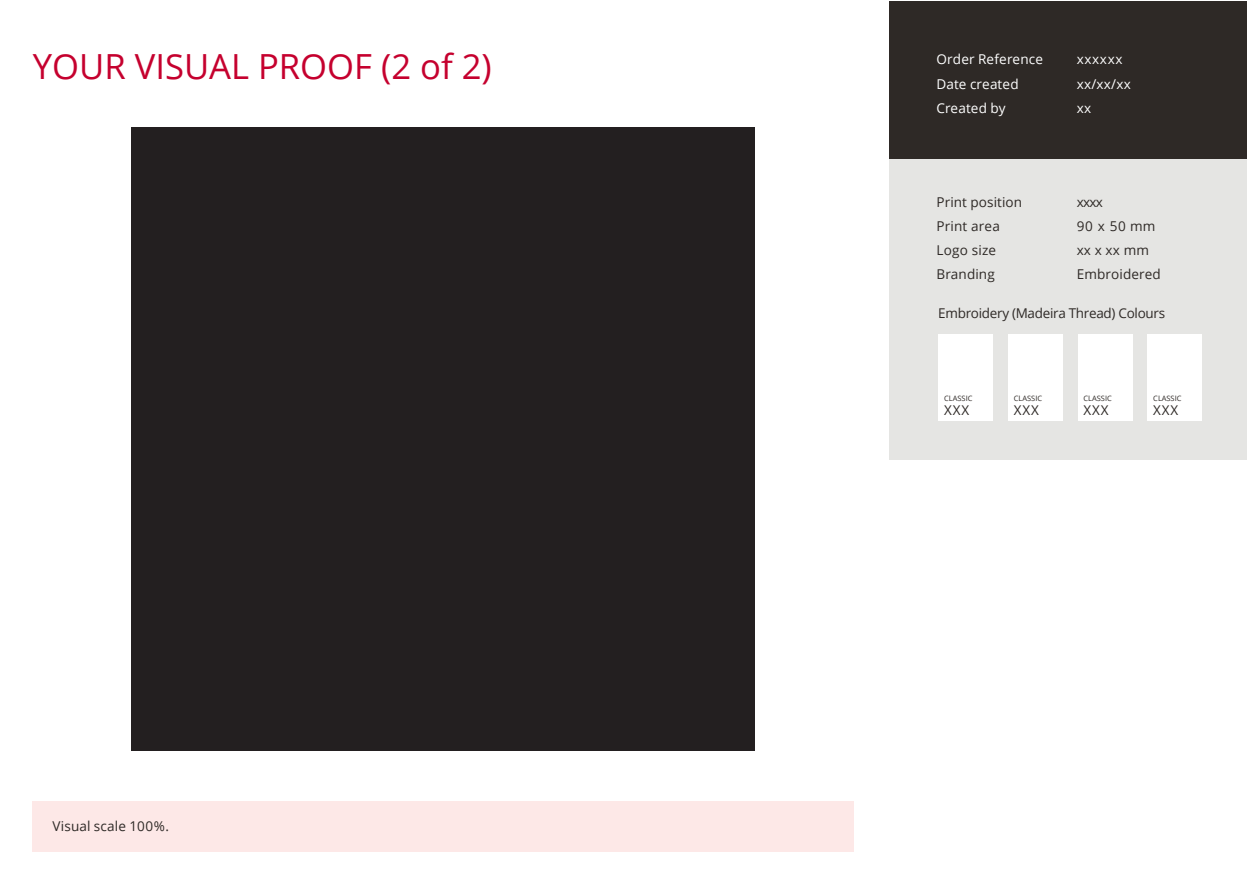
<style>
.page{position:relative;width:1247px;height:882px;background:#fff}
.page>*{position:absolute;margin:0;border:0;box-sizing:border-box;transform-origin:0 0}
.t1{font:34.6px "Open Sans";color:#c5002e}
.t2{font:13.5px/24.1px "Open Sans";letter-spacing:.01em;color:#2e2926}
.t3{font:13.5px/24.1px "Open Sans";letter-spacing:.01em;color:#fff}
.t4{font:13.5px "Open Sans";letter-spacing:-.02em;color:#2e2926}
.t5{font:13.5px/24.1px "Open Sans";letter-spacing:.05em;color:#fff}
.t6{font:7.5px "Open Sans";letter-spacing:-.005em;color:#2e2926}
</style>
<div class="page">
<div style="left:33px;top:801px;width:821px;height:51px;background:#fde8e7"></div>
<div style="left:889px;top:1px;width:358px;height:158px;background:#2e2926"></div>
<div style="left:889px;top:159px;width:358px;height:301px;background:#e5e5e3"></div>
<div style="left:938px;top:388px;width:55px;height:33px;background:#fff"></div>
<div style="left:938px;top:334px;width:55px;height:54px;background:#fff"></div>
<div style="left:1008px;top:334px;width:54px;height:54px;background:#fff"></div>
<div style="left:1008px;top:388px;width:54px;height:33px;background:#fff"></div>
<div style="left:1077px;top:334px;width:55px;height:54px;background:#fff"></div>
<div style="left:1077px;top:388px;width:55px;height:33px;background:#fff"></div>
<div style="left:1147px;top:334px;width:55px;height:54px;background:#fff"></div>
<div style="left:1147px;top:388px;width:55px;height:33px;background:#fff"></div>
<div style="left:131px;top:127px;width:624px;height:624px;background:#231f20"></div>
<h1 class="t1" style="left:33px;top:43px;width:460px">YOUR VISUAL PROOF (2 of 2)</h1>
<p class="t3" style="left:936px;top:47px;width:108px">Order Reference<br>Date created<br>Created by</p>
<p class="t5" style="left:1077px;top:47px;width:56px">xxxxxx xx/xx/xx xx</p>
<p class="t2" style="left:936px;top:189px;width:87px">Print position<br>Print area<br>Logo size</p>
<p class="t2" style="left:1077px;top:189px;width:80px">xxxx<br>90 x 50 mm xx x xx mm</p>
<p class="t2" style="left:936px;top:261px;width:60px">Branding</p>
<p class="t2" style="left:1077px;top:261px;width:86px">Embroidered</p>
<p class="t4" style="left:938px;top:304px;width:228px">Embroidery (Madeira Thread) Colours</p>
<p class="t2" style="left:52px;top:813px;width:118px">Visual scale 100%.</p>
<p class="t6" style="left:944px;top:393px;width:30px">CLASSIC</p>
<p class="t2" style="left:944px;top:397px;width:26px">XXX</p>
<p class="t6" style="left:1014px;top:393px;width:30px">CLASSIC</p>
<p class="t2" style="left:1014px;top:397px;width:26px">XXX</p>
<p class="t6" style="left:1083px;top:393px;width:30px">CLASSIC</p>
<p class="t2" style="left:1083px;top:397px;width:26px">XXX</p>
<p class="t6" style="left:1153px;top:393px;width:30px">CLASSIC</p>
<p class="t2" style="left:1153px;top:397px;width:26px">XXX</p>
</div>
